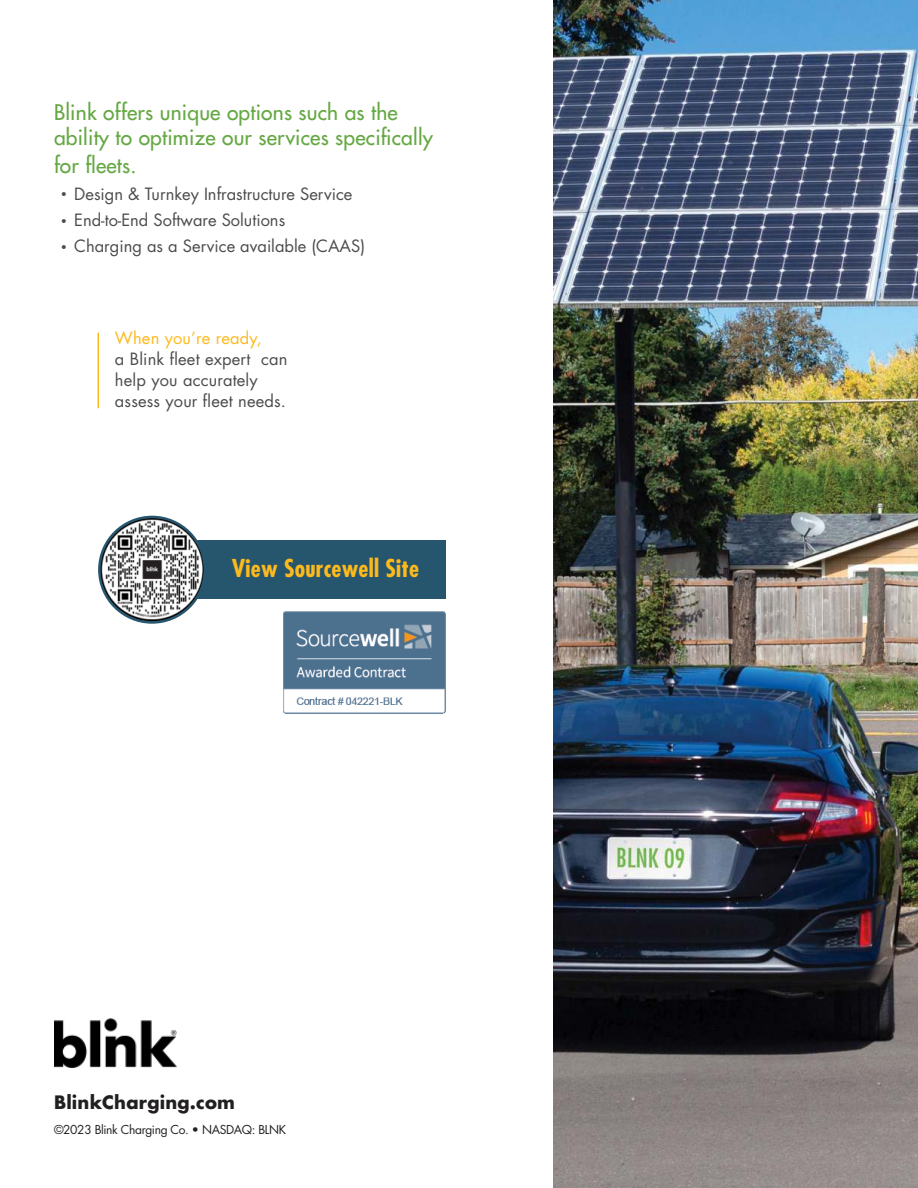
<style>
.page{position:relative;width:918px;height:1188px;background:#fff}
.page>*{position:absolute;margin:0;border:0;box-sizing:border-box;transform-origin:0 0}
.t1{font:700 condensed 24px "Futura Std";letter-spacing:.01em;color:#fdba1c}
.t2{font:500 21px/25.2px "Futura Std";letter-spacing:.01em;color:#65a843}
.t3{font:700 18px "Futura Std";letter-spacing:.01em;color:#221f1f}
.t4{font:16.5px/21px "Futura Std";color:#4c4c4e}
.t5{font:16.5px "Futura Std";letter-spacing:.01em;color:#fdba1c}
.t6{font:12px "Futura Std";letter-spacing:-.03em;color:#221f1f}
.s1{font-size:10.5px}
</style>
<div class="page">
<hr style="left:98px;top:333px;width:1px;height:75px;background:#fdba1c">
<img style="left:54px;top:1018px;width:123px;height:50px">
<img style="left:554px;top:0;width:364px;height:1188px">
<img style="left:283px;top:611px;width:163px;height:103px">
<div style="left:159px;top:541px;width:287px;height:58px;background:#26556e"></div>
<svg style="left:98px;top:516px;width:108px;height:108px"></svg>
<img style="left:101px;top:518px;width:103px;height:103px;border-radius:51px">
<p class="t2" style="left:54px;top:101px;width:381px">Blink offers unique options such as the ability to optimize our services specifically</p>
<p class="t2" style="left:54px;top:154px;width:84px">for fleets.</p>
<p class="t4" style="left:61px;top:184px;width:293px"><span class="s1">•</span> Design &amp; Turnkey Infrastructure Service</p>
<p class="t4" style="left:61px;top:211px;width:226px"><span class="s1">•</span> End-to-End Software Solutions</p>
<p class="t4" style="left:61px;top:237px;width:306px"><span class="s1">•</span> Charging as a Service available (CAAS)</p>
<p class="t5" style="left:115px;top:330px;width:148px">When you’re ready,</p>
<p class="t4" style="left:115px;top:350px;width:174px">a Blink fleet expert can help you accurately assess your fleet needs.</p>
<h1 class="t1" style="left:232px;top:555px;width:189px">View Sourcewell Site</h1>
<p class="t3" style="left:54px;top:1095px;width:183px">BlinkCharging.com</p>
<p class="t6" style="left:54px;top:1124px;width:234px">©2023 Blink Charging Co. • NASDAQ: BLNK</p>
</div>
